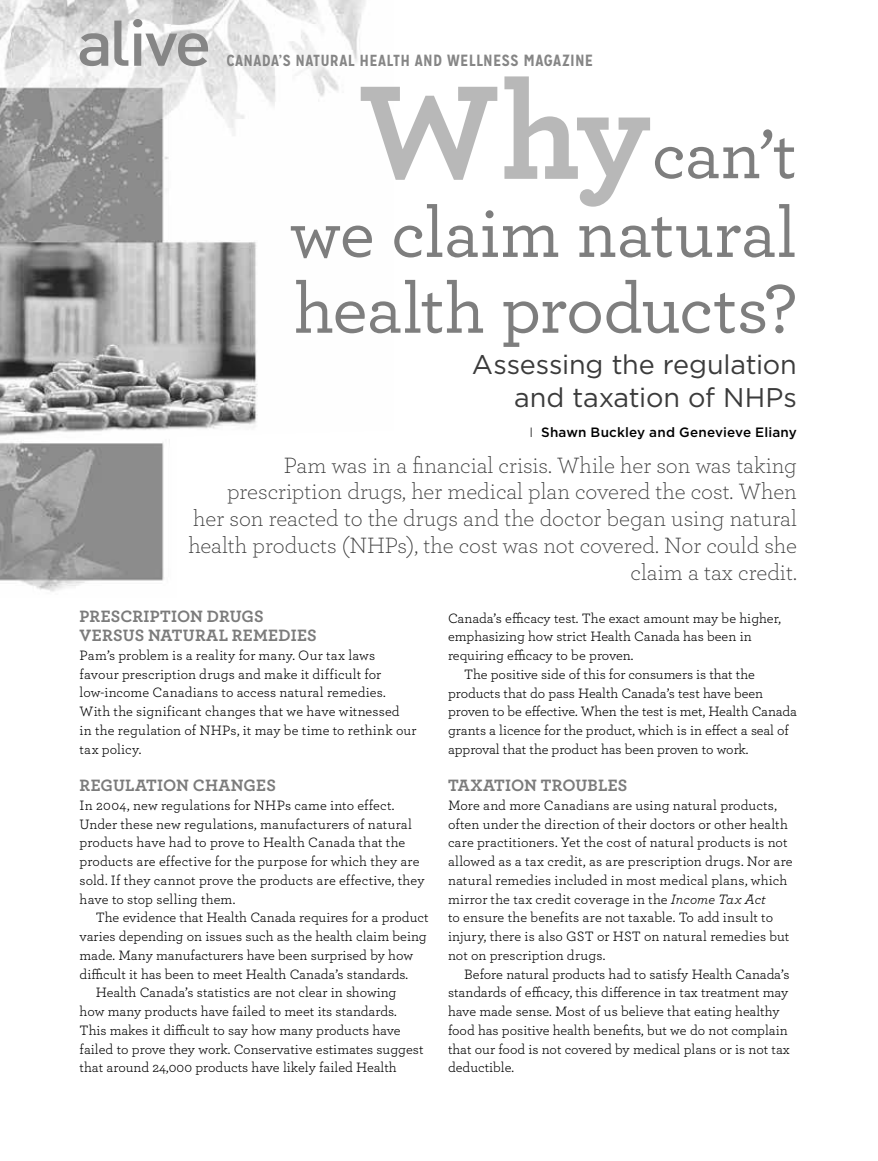
<style>
.page{position:relative;width:878px;height:1161px;background:#fff}
.page>*{position:absolute;margin:0;border:0;box-sizing:border-box;transform-origin:0 0}
.t1{font:500 72.15px/75.8px "Archer";letter-spacing:-.01em;color:#7e7e7e}
.t2{font:27px/33px "Gotham";letter-spacing:-.005em;color:#3b3b3b;text-align:right}
.t3{font:300 23.25px/27px "Archer";color:#3b3b3b;text-align:right}
.t4{font:700 17.25px/18.8px "Archer";letter-spacing:.01em;color:#7b7b7b}
.t5{font:700 16.05px "Mission Gothic";letter-spacing:.02em;color:#868686}
.t6{font:14.25px/18.8px "Archer";color:#000}
.t7{font:500 13.5px "Gotham";letter-spacing:.01em;color:#000}
.s1{font-size:16.2px}
.s2{font-weight:700;font-size:139.95px;color:#b8b8b8}
.s3{font-weight:300}
.s4{font-style:italic}
</style>
<div class="page">
<img style="left:0;top:0;width:365px;height:592px">
<svg style="left:80px;top:33px;width:28px;height:33px"></svg>
<svg style="left:114px;top:19px;width:94px;height:47px"></svg>
<p class="t5" style="left:226px;top:50px;width:368px">CANADA’S NATURAL HEALTH <span class="s1">AND WELLNESS MAGAZINE</span></p>
<h1 class="t1" style="left:357px;top:112px;width:441px"><span class="s2">Why</span>can’t</h1>
<h1 class="t1" style="left:290px;top:191px;width:508px">we claim natural health products?</h1>
<h2 class="t2" style="left:472px;top:347px;width:326px">Assessing the regulation and taxation of NHPs</h2>
<p class="t7" style="left:529px;top:423px;width:269px"><span class="s3">I</span> Shawn Buckley and Genevieve Eliany</p>
<p class="t3" style="left:188px;top:450px;width:610px">Pam was in a financial crisis. While her son was taking prescription drugs, her medical plan covered the cost. When<br>her son reacted to the drugs and the doctor began using natural health products (NHPs), the cost was not covered. Nor could she claim a tax credit.</p>
<p class="t4" style="left:80px;top:606px;width:239px">PRESCRIPTION DRUGS<br>VERSUS NATURAL REMEDIES</p>
<p class="t6" style="left:80px;top:645px;width:338px">Pam’s problem is a reality for many. Our tax laws favour prescription drugs and make it difficult for low-income Canadians to access natural remedies.<br>With the significant changes that we have witnessed<br>in the regulation of NHPs, it may be time to rethink our tax policy.</p>
<p class="t4" style="left:80px;top:775px;width:198px">REGULATION CHANGES</p>
<p class="t6" style="left:80px;top:795px;width:346px">In 2004, new regulations for NHPs came into effect.<br>Under these new regulations, manufacturers of natural products have had to prove to Health Canada that the products are effective for the purpose for which they are sold. If they cannot prove the products are effective, they have to stop selling them.</p>
<p class="t6" style="left:96px;top:908px;width:334px">The evidence that Health Canada requires for a product</p>
<p class="t6" style="left:80px;top:926px;width:348px">varies depending on issues such as the health claim being</p>
<p class="t6" style="left:80px;top:945px;width:335px">made. Many manufacturers have been surprised by how</p>
<p class="t6" style="left:80px;top:964px;width:330px">difficult it has been to meet Health Canada’s standards.</p>
<p class="t6" style="left:96px;top:983px;width:302px">Health Canada’s statistics are not clear in showing</p>
<p class="t6" style="left:80px;top:1001px;width:318px">how many products have failed to meet its standards.</p>
<p class="t6" style="left:80px;top:1020px;width:322px">This makes it difficult to say how many products have</p>
<p class="t6" style="left:80px;top:1039px;width:345px">failed to prove they work. Conservative estimates suggest</p>
<p class="t6" style="left:80px;top:1058px;width:318px">that around 24,000 products have likely failed Health</p>
<p class="t6" style="left:448px;top:608px;width:334px">Canada’s efficacy test. The exact amount may be higher,</p>
<p class="t6" style="left:448px;top:626px;width:305px">emphasizing how strict Health Canada has been in</p>
<p class="t6" style="left:448px;top:645px;width:187px">requiring efficacy to be proven.</p>
<p class="t6" style="left:464px;top:664px;width:292px">The positive side of this for consumers is that the</p>
<p class="t6" style="left:448px;top:683px;width:317px">products that do pass Health Canada’s test have been</p>
<p class="t6" style="left:448px;top:702px;width:350px">proven to be effective. When the test is met, Health Canada</p>
<p class="t6" style="left:448px;top:720px;width:342px">grants a licence for the product, which is in effect a seal of</p>
<p class="t6" style="left:448px;top:739px;width:302px">approval that the product has been proven to work.</p>
<p class="t4" style="left:448px;top:775px;width:181px">TAXATION TROUBLES</p>
<p class="t6" style="left:448px;top:795px;width:346px">More and more Canadians are using natural products, often under the direction of their doctors or other health care practitioners. Yet the cost of natural products is not allowed as a tax credit, as are prescription drugs. Nor are natural remedies included in most medical plans, which mirror the tax credit coverage in the <span class="s4">Income Tax Act<br></span>to ensure the benefits are not taxable. To add insult to injury, there is also GST or HST on natural remedies but not on prescription drugs.</p>
<p class="t6" style="left:448px;top:964px;width:343px;text-indent:16px">Before natural products had to satisfy Health Canada’s standards of efficacy, this difference in tax treatment may have made sense. Most of us believe that eating healthy food has positive health benefits, but we do not complain that our food is not covered by medical plans or is not tax deductible.</p>
</div>
